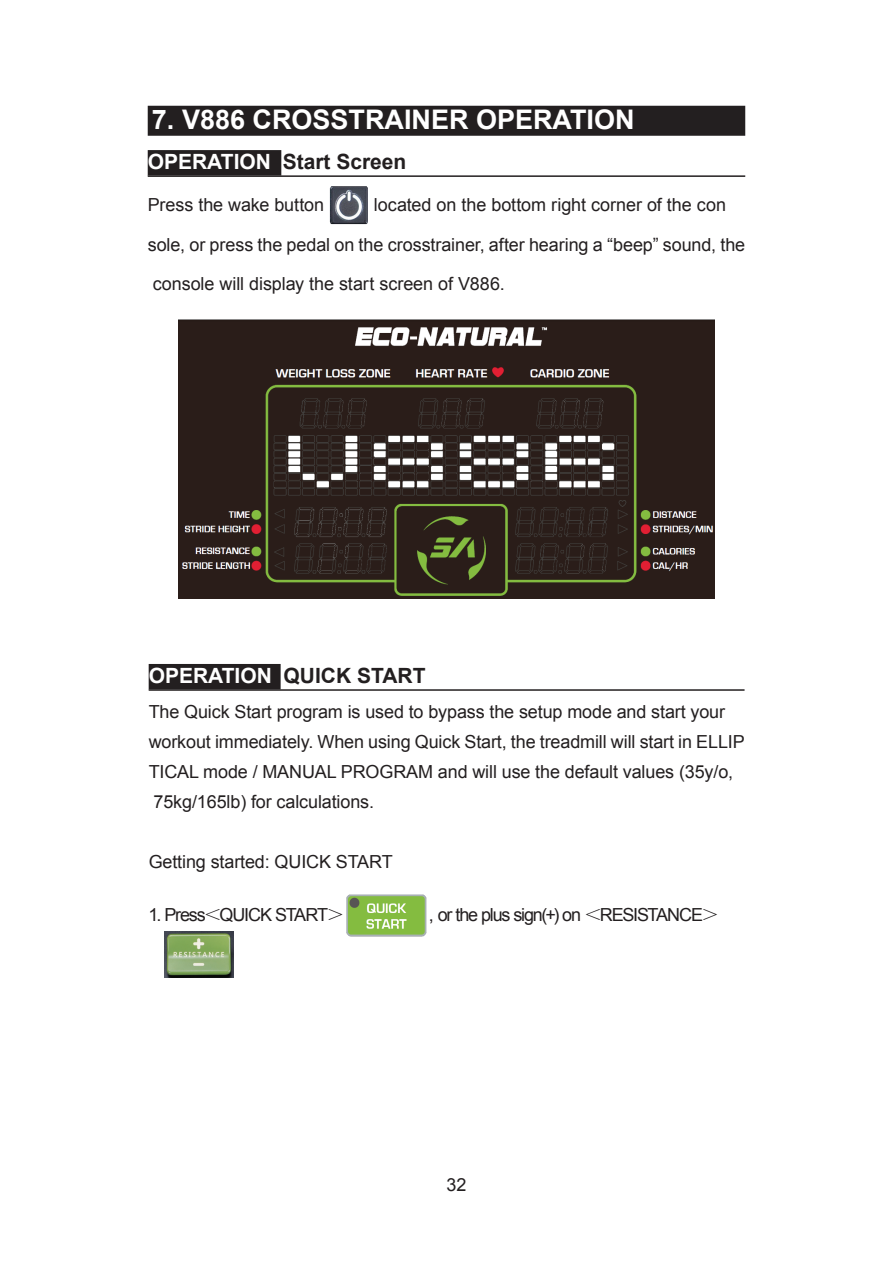
<style>
.page{position:relative;width:893px;height:1263px;background:#fff}
.page>*{position:absolute;margin:0;border:0;box-sizing:border-box;transform-origin:0 0}
.t1{font:700 27px "Arial";color:#fff}
.t2{font:700 21px "Arial";color:#231f20}
.t3{font:18px/30.2px "Arial";letter-spacing:-.005em;color:#231f20}
.t4{font:18px "Arial";letter-spacing:-.065em;color:#231f20}
.s1{color:#fff}
.s2{font-family:"Fang Song"}
</style>
<div class="page">
<div style="left:148px;top:106px;width:597px;height:30px;background:#231f20"></div>
<hr style="left:148px;top:175px;width:597px;height:2px;background:#231f20">
<div style="left:148px;top:150px;width:133px;height:26px;background:#231f20"></div>
<img style="left:329px;top:186px;width:39px;height:38px">
<img style="left:164px;top:932px;width:69px;height:45px">
<img style="left:179px;top:319px;width:536px;height:280px">
<hr style="left:149px;top:689px;width:596px;height:2px;background:#231f20">
<div style="left:149px;top:664px;width:132px;height:25px;background:#231f20"></div>
<img style="left:346px;top:894px;width:81px;height:43px">
<h1 class="t1" style="left:152px;top:102px;width:484px">7. V886 CROSSTRAINER OPERATION</h1>
<p class="t2" style="left:148px;top:148px;width:260px"><span class="s1">OPERATION</span> Start Screen</p>
<p class="t3" style="left:148px;top:190px;width:178px">Press the wake button</p>
<p class="t3" style="left:148px;top:185px;width:599px;line-height:39.5px;text-indent:226px">located on the bottom right corner of the con sole, or press the pedal on the crosstrainer, after hearing a “beep” sound, the console will display the start screen of V886.</p>
<p class="t2" style="left:149px;top:662px;width:278px"><span class="s1">OPERATION</span> QUICK START</p>
<p class="t3" style="left:149px;top:696px;width:598px">The Quick Start program is used to bypass the setup mode and start your workout immediately. When using Quick Start, the treadmill will start in ELLIP TICAL mode / MANUAL PROGRAM and will use the default values (35y/o, 75kg/165lb) for calculations.</p>
<p class="t3" style="left:149px;top:847px;width:246px">Getting started: QUICK START</p>
<p class="t4" style="left:148px;top:902px;width:198px">1. Press<span class="s2">＜</span>QUICK START<span class="s2">＞</span></p>
<p class="t4" style="left:429px;top:902px;width:292px">, or the plus sign(+) on <span class="s2">＜</span>RESISTANCE<span class="s2">＞</span></p>
<p class="t3" style="left:446px;top:1170px;width:22px">32</p>
</div>
